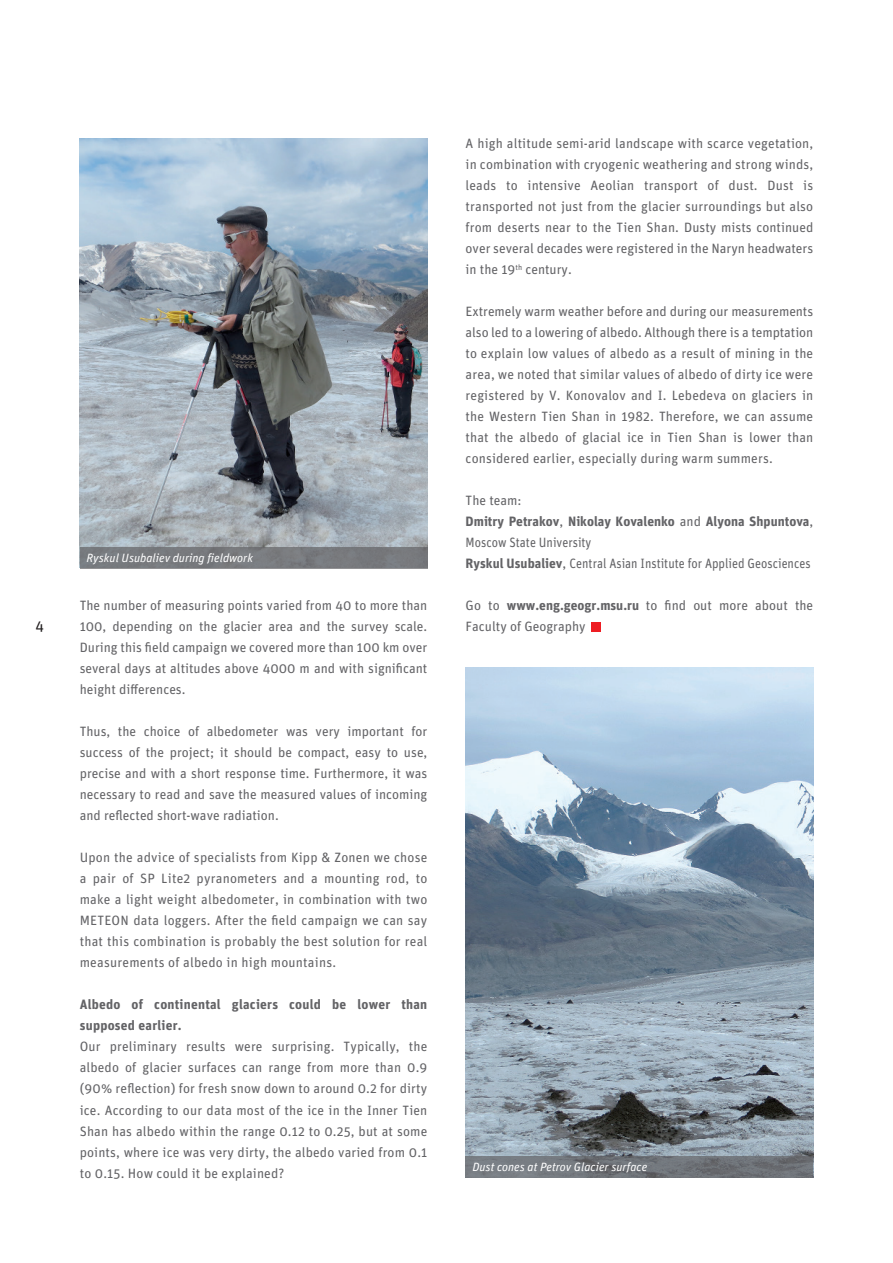
<style>
.page{position:relative;width:893px;height:1263px;background:#fff}
.page>*{position:absolute;margin:0;border:0;box-sizing:border-box;transform-origin:0 0}
.t1{font:15px "Unit Pro";color:#231f20}
.t2{font:13.5px/21px "Unit Pro";color:#636366;text-align:justify}
.t3{font:700 13.5px/21px "Unit Pro";letter-spacing:.015em;color:#636366}
.t4{font:12px "Unit Regular Italic TF";color:#fff}
.s1{font-weight:700}
</style>
<div class="page">
<div style="left:591px;top:622px;width:9px;height:10px;background:#ee1d23"></div>
<img style="left:80px;top:138px;width:347px;height:409px">
<div style="left:80px;top:547px;width:347px;height:21px;background:#787a7e"></div>
<img style="left:466px;top:667px;width:347px;height:489px">
<svg style="left:466px;top:1156px;width:347px;height:21px;background:#6f7479"></svg>
<p class="t1" style="left:36px;top:617px;width:10px">4</p>
<p class="t4" style="left:87px;top:551px;width:168px">Ryskul Usubaliev during fieldwork</p>
<p class="t2" style="left:80px;top:595px;width:349px">The number of measuring points varied from 40 to more than 100, depending on the glacier area and the survey scale.<br>During this field campaign we covered more than 100 km over several days at altitudes above 4000 m and with significant height differences.</p>
<p class="t2" style="left:80px;top:721px;width:349px">Thus, the choice of albedometer was very important for success of the project; it should be compact, easy to use, precise and with a short response time. Furthermore, it was necessary to read and save the measured values of incoming and reflected short-wave radiation.</p>
<p class="t2" style="left:80px;top:847px;width:349px">Upon the advice of specialists from Kipp &amp; Zonen we chose a pair of SP Lite2 pyranometers and a mounting rod, to make a light weight albedometer, in combination with two METEON data loggers. After the field campaign we can say that this combination is probably the best solution for real measurements of albedo in high mountains.</p>
<p class="t3" style="left:80px;top:994px;width:349px">Albedo of continental glaciers could be lower than supposed earlier.</p>
<p class="t2" style="left:80px;top:1036px;width:349px">Our preliminary results were surprising. Typically, the albedo of glacier surfaces can range from more than 0.9 (90% reflection) for fresh snow down to around 0.2 for dirty ice. According to our data most of the ice in the Inner Tien Shan has albedo within the range 0.12 to 0.25, but at some points, where ice was very dirty, the albedo varied from 0.1 to 0.15. How could it be explained?</p>
<p class="t2" style="left:466px;top:133px;width:349px">A high altitude semi-arid landscape with scarce vegetation, in combination with cryogenic weathering and strong winds, leads to intensive Aeolian transport of dust. Dust is transported not just from the glacier surroundings but also from deserts near to the Tien Shan. Dusty mists continued over several decades were registered in the Naryn headwaters in the 19<sup>th</sup> century.</p>
<p class="t2" style="left:466px;top:301px;width:349px">Extremely warm weather before and during our measurements also led to a lowering of albedo. Although there is a temptation to explain low values of albedo as a result of mining in the area, we noted that similar values of albedo of dirty ice were registered by V. Konovalov and I. Lebedeva on glaciers in the Western Tien Shan in 1982. Therefore, we can assume that the albedo of glacial ice in Tien Shan is lower than considered earlier, especially during warm summers.</p>
<p class="t2" style="left:466px;top:490px;width:349px;text-align:left">The team:<br><span class="s1">Dmitry Petrakov</span>, <span class="s1">Nikolay Kovalenko</span> and <span class="s1">Alyona Shpuntova</span>, Moscow State University<br><span class="s1">Ryskul Usubaliev</span>, Central Asian Institute for Applied Geosciences</p>
<p class="t2" style="left:466px;top:595px;width:349px">Go to <span class="s1">www.eng.geogr.msu.ru</span> to find out more about the<br>Faculty of Geography</p>
<p class="t4" style="left:472px;top:1160px;width:176px">Dust cones at Petrov Glacier surface</p>
</div>
